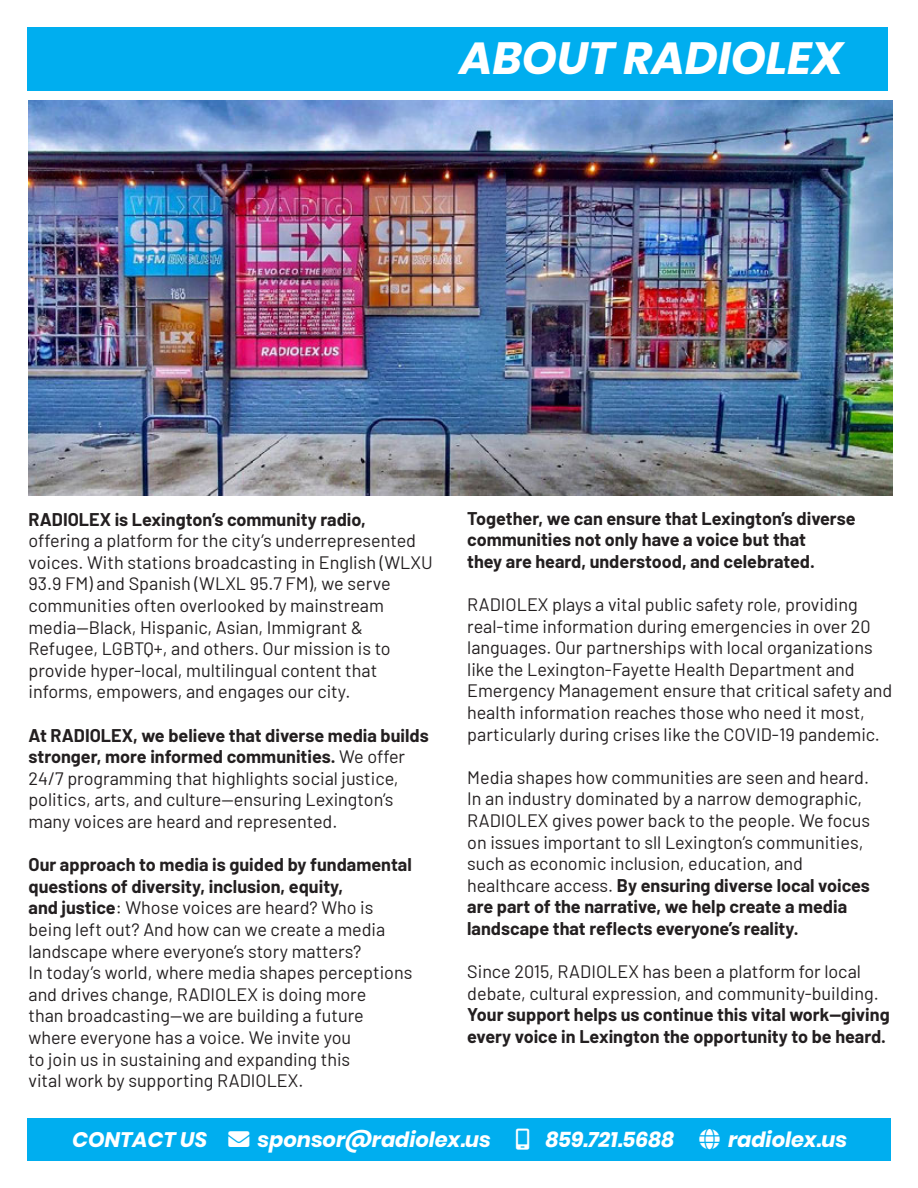
<style>
.page{position:relative;width:918px;height:1188px;background:#fff}
.page>*{position:absolute;margin:0;border:0;box-sizing:border-box;transform-origin:0 0}
.t1{font:italic 700 45px "Poppins";color:#fff}
.t2{font:italic 700 21px "Poppins";color:#fff}
.t3{font:18px/21.6px "Barlow";color:#231f20}
.t4{font:700 18px/21.6px "Barlow";color:#231f20}
.s1{font-weight:700}
</style>
<div class="page">
<img style="left:28px;top:100px;width:864px;height:396px">
<div style="left:27px;top:27px;width:861px;height:64px;background:#00aeef"></div>
<div style="left:27px;top:1118px;width:864px;height:43px;background:#00aeef"></div>
<p class="t1" style="left:460px;top:32px;width:385px">ABOUT RADIOLEX</p>
<p class="t4" style="left:28px;top:507px;width:339px">RADIOLEX is Lexington’s community radio,</p>
<p class="t3" style="left:28px;top:529px;width:406px">offering a platform for the city’s underrepresented voices. With stations broadcasting in English (WLXU 93.9 FM) and Spanish (WLXL 95.7 FM), we serve communities often overlooked by mainstream media—Black, Hispanic, Asian, Immigrant &amp; Refugee, LGBTQ+, and others. Our mission is to provide hyper-local, multilingual content that informs, empowers, and engages our city.</p>
<p class="t3" style="left:28px;top:723px;width:402px"><span class="s1">At RADIOLEX, we believe that diverse media builds stronger, more informed communities.</span> We offer 24/7 programming that highlights social justice, politics, arts, and culture—ensuring Lexington’s many voices are heard and represented.</p>
<p class="t3" style="left:28px;top:853px;width:385px"><span class="s1">Our approach to media is guided by fundamental questions of diversity, inclusion, equity,<br>and justice</span>: Whose voices are heard? Who is being left out? And how can we create a media landscape where everyone’s story matters?</p>
<p class="t3" style="left:28px;top:961px;width:385px">In today’s world, where media shapes perceptions and drives change, RADIOLEX is doing more<br>than broadcasting—we are building a future where everyone has a voice. We invite you<br>to join us in sustaining and expanding this<br>vital work by supporting RADIOLEX.</p>
<p class="t4" style="left:467px;top:506px;width:390px">Together, we can ensure that Lexington’s diverse communities not only have a voice but that<br>they are heard, understood, and celebrated.</p>
<p class="t3" style="left:467px;top:592px;width:427px">RADIOLEX plays a vital public safety role, providing real-time information during emergencies in over 20 languages. Our partnerships with local organizations like the Lexington-Fayette Health Department and Emergency Management ensure that critical safety and health information reaches those who need it most, particularly during crises like the COVID-19 pandemic.</p>
<p class="t3" style="left:467px;top:765px;width:405px">Media shapes how communities are seen and heard.<br>In an industry dominated by a narrow demographic, RADIOLEX gives power back to the people. We focus on issues important to sll Lexington’s communities, such as economic inclusion, education, and healthcare access. <span class="s1">By ensuring diverse local voices are part of the narrative, we help create a media landscape that reflects everyone’s reality.</span></p>
<p class="t3" style="left:467px;top:959px;width:413px">Since 2015, RADIOLEX has been a platform for local debate, cultural expression, and community-building.</p>
<p class="t4" style="left:467px;top:1003px;width:424px">Your support helps us continue this vital work—giving every voice in Lexington the opportunity to be heard.</p>
<p class="t2" style="left:73px;top:1127px;width:420px">CONTACT US ■❖●□ sponsor@radiolex.us</p>
<p class="t2" style="left:546px;top:1127px;width:130px">859.721.5688</p>
<p class="t2" style="left:728px;top:1127px;width:120px">radiolex.us</p>
</div>
